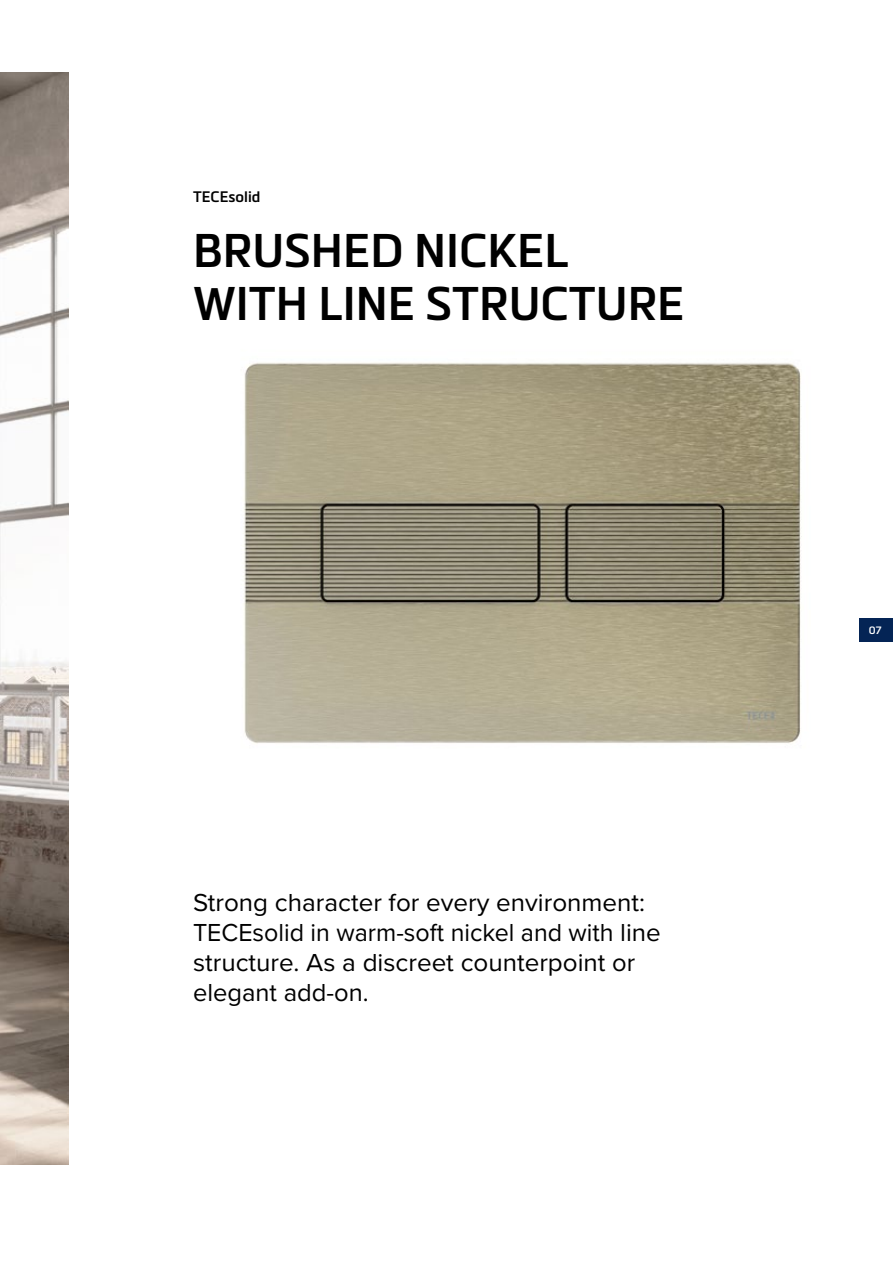
<style>
.page{position:relative;width:893px;height:1263px;background:#fff}
.page>*{position:absolute;margin:0;border:0;box-sizing:border-box;transform-origin:0 0}
.t1{font:600 46.5px/52.5px "Metronic Pro";color:#000}
.t2{font:25.5px/30px "Proxima Nova";color:#000}
.t3{font:600 15px "Metronic Pro";color:#000}
.t4{font:600 10.5px "Metronic Pro";color:#fff}
</style>
<div class="page">
<img style="left:244px;top:362px;width:558px;height:382px">
<img style="left:0;top:72px;width:68px;height:1092px">
<div style="left:859px;top:618px;width:34px;height:24px;background:#042455"></div>
<p class="t3" style="left:193px;top:188px;width:69px">TECEsolid</p>
<h1 class="t1" style="left:193px;top:224px;width:493px">BRUSHED NICKEL<br>WITH LINE STRUCTURE</h1>
<p class="t2" style="left:193px;top:886px;width:469px">Strong character for every environment:<br>TECEsolid in warm-soft nickel and with line structure. As a discreet counterpoint or elegant add-on.</p>
<p class="t4" style="left:869px;top:624px;width:14px">07</p>
</div>
